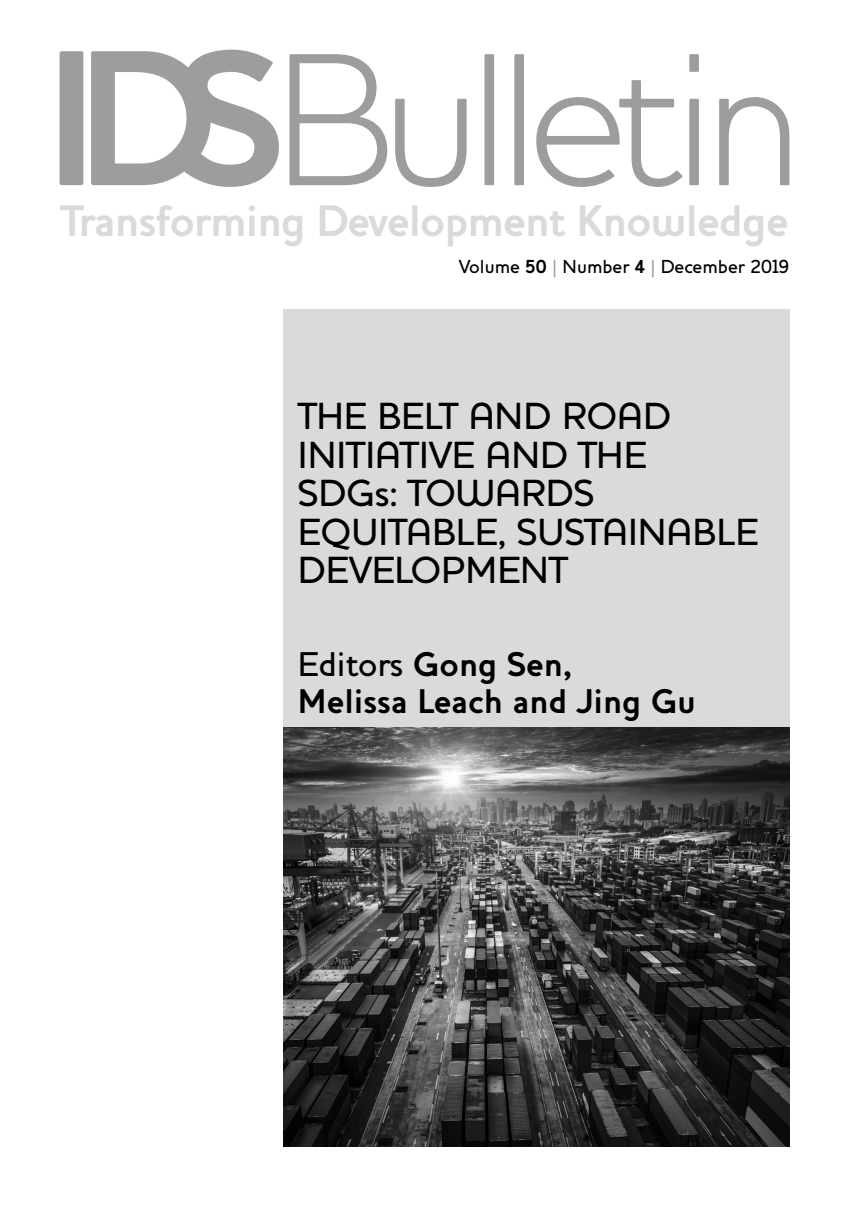
<style>
.page{position:relative;width:849px;height:1221px;background:#fff}
.page>*{position:absolute;margin:0;border:0;box-sizing:border-box;transform-origin:0 0}
.t1{font:700 44.98px "Houschka";letter-spacing:-.02em;color:#dadada}
.t2{font:500 38.5px/38.5px "Houschka";color:#000}
.t3{font:700 35px/36.8px "Houschka";color:#000}
.t4{font:500 19.25px "Houschka";color:#000}
.s1{font-weight:700}
.s2{color:#9d9d9c}
.s3{font-weight:500}
</style>
<div class="page">
<div style="left:60px;top:51px;width:23px;height:134px;background:#9d9d9c;border-radius:2px"></div>
<svg style="left:91px;top:50px;width:188px;height:137px"></svg>
<svg style="left:289px;top:54px;width:98px;height:131px"></svg>
<svg style="left:395px;top:99px;width:71px;height:88px"></svg>
<div style="left:484px;top:54px;width:10px;height:131px;background:#9d9d9c"></div>
<div style="left:514px;top:54px;width:10px;height:131px;background:#9d9d9c"></div>
<svg style="left:536px;top:80px;width:146px;height:107px"></svg>
<svg style="left:689px;top:54px;width:9px;height:131px"></svg>
<svg style="left:719px;top:97px;width:70px;height:88px"></svg>
<div style="left:283px;top:308px;width:506px;height:419px;background:#dadada"></div>
<img style="left:283px;top:727px;width:506px;height:419px">
<p class="t1" style="left:61px;top:194px;width:729px">Transforming Development Knowledge</p>
<p class="t4" style="left:458px;top:254px;width:332px">Volume <span class="s1">50</span> <span class="s2">|</span> Number <span class="s1">4</span> <span class="s2">|</span> December 2019</p>
<p class="t2" style="left:298px;top:396px;width:461px">THE BELT AND ROAD<br>INITIATIVE AND THE<br>SDGs: TOWARDS<br>EQUITABLE, SUSTAINABLE<br>DEVELOPMENT</p>
<p class="t3" style="left:298px;top:645px;width:399px"><span class="s3">Editors</span> Gong Sen,<br>Melissa Leach and Jing Gu</p>
</div>
